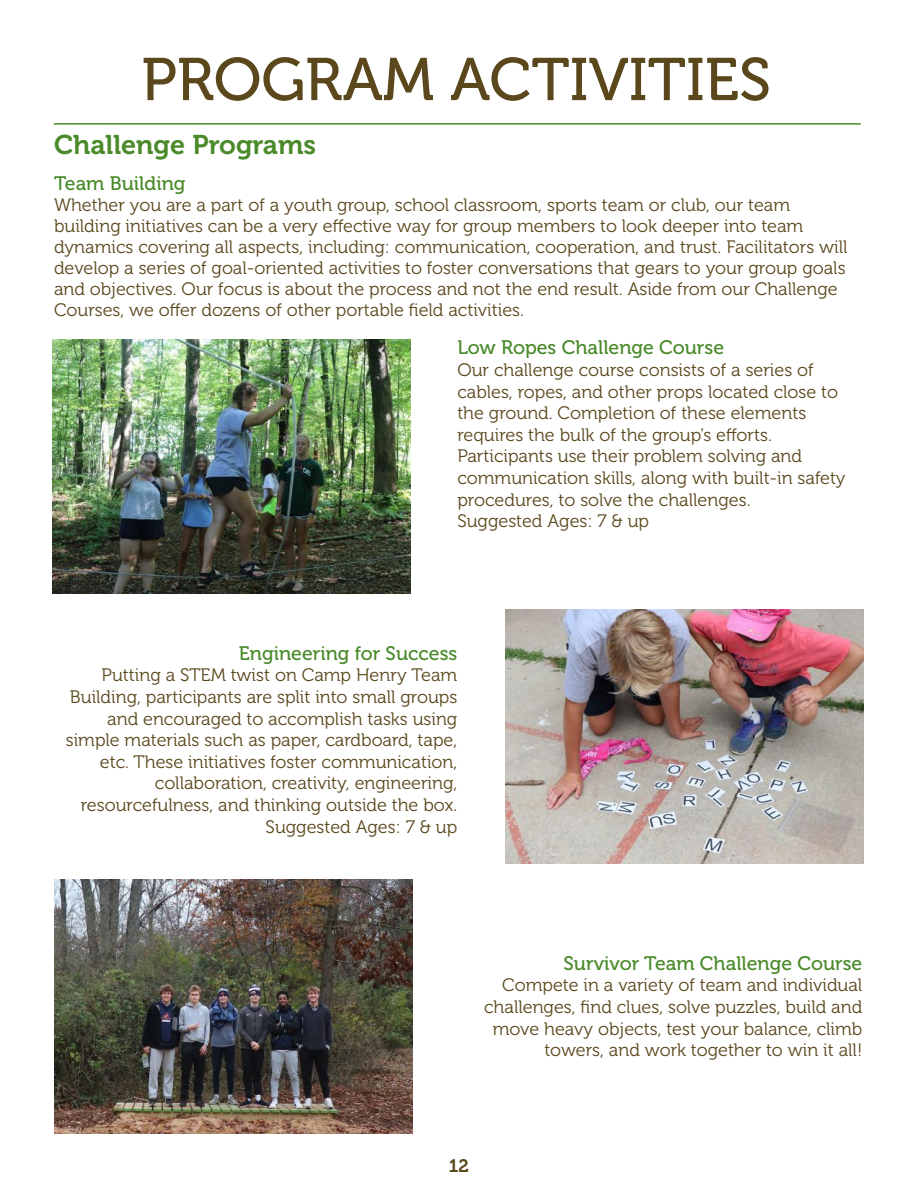
<style>
.page{position:relative;width:918px;height:1188px;background:#fff}
.page>*{position:absolute;margin:0;border:0;box-sizing:border-box;transform-origin:0 0}
.t1{font:60px "Museo 500";color:#5a471c}
.t2{font:27px "Museo 700";color:#4a8a2a}
.t3{font:19.5px "Museo 500";color:#4a8a2a}
.t4{font:18px/21.6px "Museo 300";color:#5a471c}
.t5{font:18px "Museo 700";color:#5a471c}
</style>
<div class="page">
<img style="left:506px;top:610px;width:358px;height:253px">
<img style="left:52px;top:340px;width:359px;height:253px">
<hr style="left:54px;top:123px;width:807px;height:2px;background:#4a8a2a">
<img style="left:54px;top:880px;width:358px;height:253px">
<h1 class="t1" style="left:141px;top:47px;width:631px">PROGRAM ACTIVITIES</h1>
<h2 class="t2" style="left:54px;top:129px;width:264px">Challenge Programs</h2>
<p class="t3" style="left:54px;top:172px;width:133px">Team Building</p>
<p class="t4" style="left:54px;top:194px;width:795px;line-height:21.1px">Whether you are a part of a youth group, school classroom, sports team or club, our team building initiatives can be a very effective way for group members to look deeper into team dynamics covering all aspects, including: communication, cooperation, and trust. Facilitators will develop a series of goal-oriented activities to foster conversations that gears to your group goals and objectives. Our focus is about the process and not the end result. Aside from our Challenge Courses, we offer dozens of other portable field activities.</p>
<p class="t3" style="left:457px;top:337px;width:268px">Low Ropes Challenge Course</p>
<p class="t4" style="left:457px;top:359px;width:390px">Our challenge course consists of a series of cables, ropes, and other props located close to the ground. Completion of these elements requires the bulk of the group’s efforts.<br>Participants use their problem solving and communication skills, along with built-in safety procedures, to solve the challenges.<br>Suggested Ages: 7 &amp; up</p>
<p class="t3" style="left:239px;top:642px;width:220px">Engineering for Success</p>
<p class="t4" style="left:66px;top:665px;width:393px;text-align:right">Putting a STEM twist on Camp Henry Team Building, participants are split into small groups and encouraged to accomplish tasks using simple materials such as paper, cardboard, tape, etc. These initiatives foster communication, collaboration, creativity, engineering, resourcefulness, and thinking outside the box.<br>Suggested Ages: 7 &amp; up</p>
<p class="t3" style="left:563px;top:952px;width:300px">Survivor Team Challenge Course</p>
<p class="t4" style="left:484px;top:975px;width:380px;text-align:right">Compete in a variety of team and individual challenges, find clues, solve puzzles, build and move heavy objects, test your balance, climb towers, and work together to win it all!</p>
<p class="t5" style="left:449px;top:1156px;width:22px">12</p>
</div>
